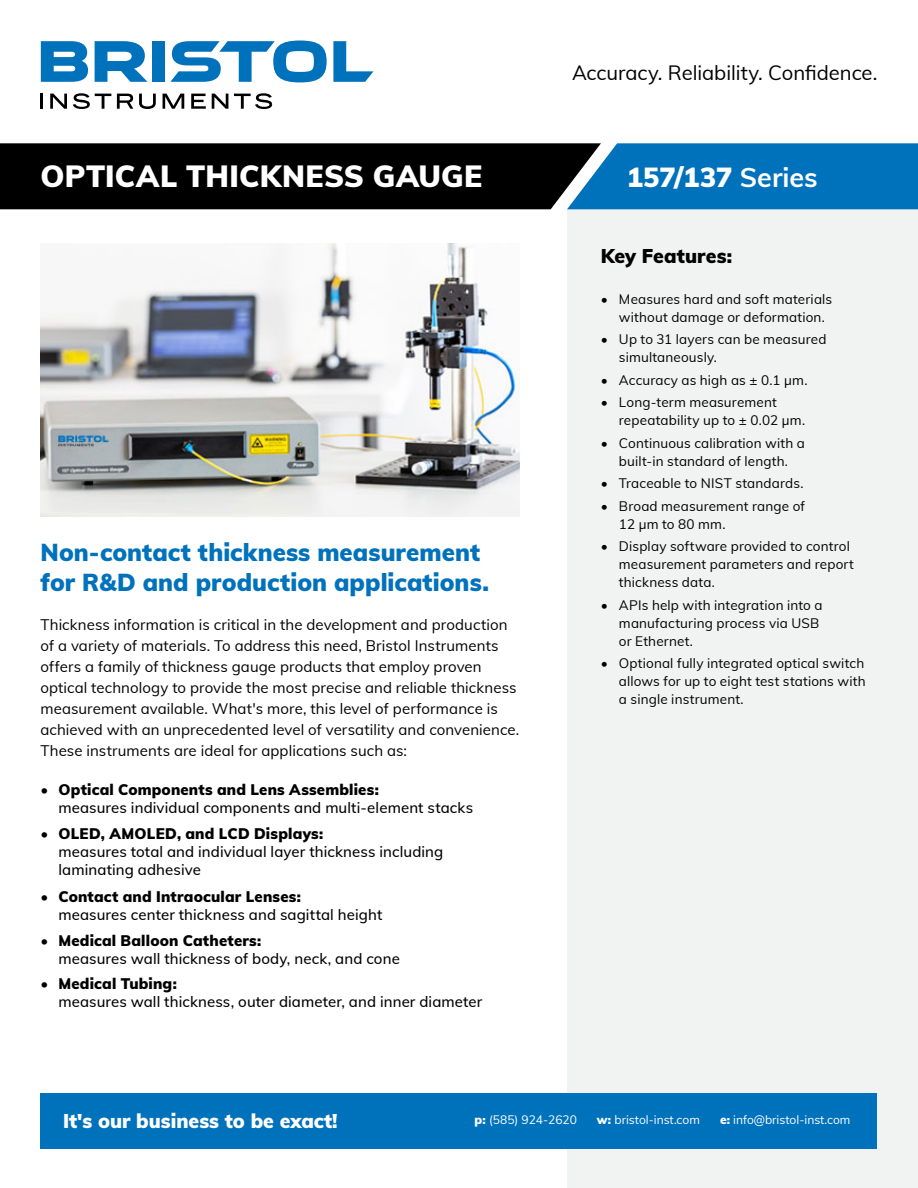
<style>
.page{position:relative;width:918px;height:1188px;background:#fff}
.page>*{position:absolute;margin:0;border:0;box-sizing:border-box;transform-origin:0 0}
.t1{font:900 30px "Muli";letter-spacing:.01em;color:#fff}
.t2{font:900 27px "Muli";letter-spacing:.005em;color:#fff}
.t3{font:900 24px/30px "Muli";color:#0072bc}
.t4{font:20.25px "Muli";color:#000}
.t5{font:900 19.5px "Muli";color:#fff}
.t6{font:900 19.5px "Muli";letter-spacing:.005em;color:#000}
.t7{font:15px/21px "Muli";letter-spacing:.005em;color:#000}
.t8{font:500 15px/18px "Muli";letter-spacing:.005em;color:#000}
.t9{font:900 15px "Muli";letter-spacing:.01em;color:#000}
.t10{font:13.5px/18px "Muli";letter-spacing:.01em;color:#000}
.t11{font:12px "Muli";color:#fff}
.s1{font-weight:700}
.s2{font-weight:900}
</style>
<div class="page">
<div style="left:567px;top:209px;width:351px;height:979px;background:#f1f2f2"></div>
<svg style="left:0;top:143px;width:918px;height:66px;background:#052d47"></svg>
<svg style="left:41px;top:41px;width:47px;height:41px;background:#2e8bc8"></svg>
<svg style="left:95px;top:41px;width:52px;height:41px"></svg>
<div style="left:152px;top:41px;width:13px;height:41px;background:#0072bc"></div>
<svg style="left:170px;top:40px;width:157px;height:42px"></svg>
<svg style="left:333px;top:41px;width:41px;height:41px"></svg>
<hr style="left:40px;top:94px;width:3px;height:15px;background:#000">
<svg style="left:50px;top:94px;width:17px;height:15px"></svg>
<svg style="left:73px;top:93px;width:38px;height:16px"></svg>
<svg style="left:117px;top:94px;width:16px;height:15px"></svg>
<svg style="left:139px;top:94px;width:17px;height:15px"></svg>
<svg style="left:163px;top:94px;width:21px;height:15px"></svg>
<svg style="left:191px;top:94px;width:15px;height:15px"></svg>
<svg style="left:212px;top:94px;width:16px;height:15px"></svg>
<svg style="left:234px;top:93px;width:38px;height:16px"></svg>
<div style="left:40px;top:1094px;width:838px;height:55px;background:#0072bc"></div>
<img style="left:40px;top:244px;width:479px;height:273px">
<h3 class="t4" style="left:572px;top:60px;width:307px">Accuracy. Reliability. Confidence.</h3>
<h1 class="t1" style="left:40px;top:157px;width:443px">OPTICAL THICKNESS GAUGE</h1>
<h2 class="t2" style="left:627px;top:160px;width:193px">157/137 <span class="s1">Series</span></h2>
<h3 class="t3" style="left:40px;top:537px;width:450px">Non-contact thickness measurement for R&amp;D and production applications.</h3>
<p class="t7" style="left:40px;top:614px;width:480px">Thickness information is critical in the development and production of a variety of materials. To address this need, Bristol Instruments offers a family of thickness gauge products that employ proven optical technology to provide the most precise and reliable thickness measurement available. What's more, this level of performance is achieved with an unprecedented level of versatility and convenience.<br>These instruments are ideal for applications such as:</p>
<p class="t9" style="left:40px;top:780px;width:340px">• Optical Components and Lens Assemblies:</p>
<p class="t8" style="left:58px;top:798px;width:416px">measures individual components and multi-element stacks</p>
<p class="t9" style="left:40px;top:823px;width:284px">• OLED, AMOLED, and LCD Displays:</p>
<p class="t8" style="left:58px;top:842px;width:386px">measures total and individual layer thickness including laminating adhesive</p>
<p class="t9" style="left:40px;top:887px;width:262px">• Contact and Intraocular Lenses:</p>
<p class="t8" style="left:58px;top:906px;width:325px">measures center thickness and sagittal height</p>
<p class="t9" style="left:40px;top:931px;width:222px">• Medical Balloon Catheters:</p>
<p class="t8" style="left:58px;top:949px;width:343px">measures wall thickness of body, neck, and cone</p>
<p class="t9" style="left:40px;top:974px;width:138px">• Medical Tubing:</p>
<p class="t8" style="left:58px;top:993px;width:425px">measures wall thickness, outer diameter, and inner diameter</p>
<h3 class="t6" style="left:601px;top:244px;width:133px">Key Features:</h3>
<p class="t10" style="left:619px;top:290px;width:215px;text-indent:-18px">• Measures hard and soft materials without damage or deformation.</p>
<p class="t10" style="left:619px;top:330px;width:209px;text-indent:-18px">• Up to 31 layers can be measured simultaneously.</p>
<p class="t10" style="left:601px;top:371px;width:208px">• Accuracy as high as ± 0.1 μm.</p>
<p class="t10" style="left:619px;top:393px;width:188px;text-indent:-18px">• Long-term measurement repeatability up to ± 0.02 μm.</p>
<p class="t10" style="left:601px;top:434px;width:206px;text-align:center">• Continuous calibration with a built-in standard of length.</p>
<p class="t10" style="left:601px;top:474px;width:204px">• Traceable to NIST standards.</p>
<p class="t10" style="left:619px;top:497px;width:188px;text-indent:-18px">• Broad measurement range of<br>12 μm to 80 mm.</p>
<p class="t10" style="left:619px;top:537px;width:237px;text-indent:-18px">• Display software provided to control measurement parameters and report thickness data.</p>
<p class="t10" style="left:619px;top:596px;width:205px;text-indent:-18px">• APIs help with integration into a manufacturing process via USB or Ethernet.</p>
<p class="t10" style="left:619px;top:654px;width:248px;text-align:justify;text-indent:-18px">• Optional fully integrated optical switch allows for up to eight test stations with a single instrument.</p>
<h3 class="t5" style="left:63px;top:1108px;width:276px">It's our business to be exact!</h3>
<p class="t11" style="left:475px;top:1112px;width:104px"><span class="s2">p:</span> (585) 924-2620</p>
<p class="t11" style="left:597px;top:1112px;width:105px"><span class="s2">w:</span> bristol-inst.com</p>
<p class="t11" style="left:720px;top:1112px;width:132px"><span class="s2">e:</span> info@bristol-inst.com</p>
</div>
